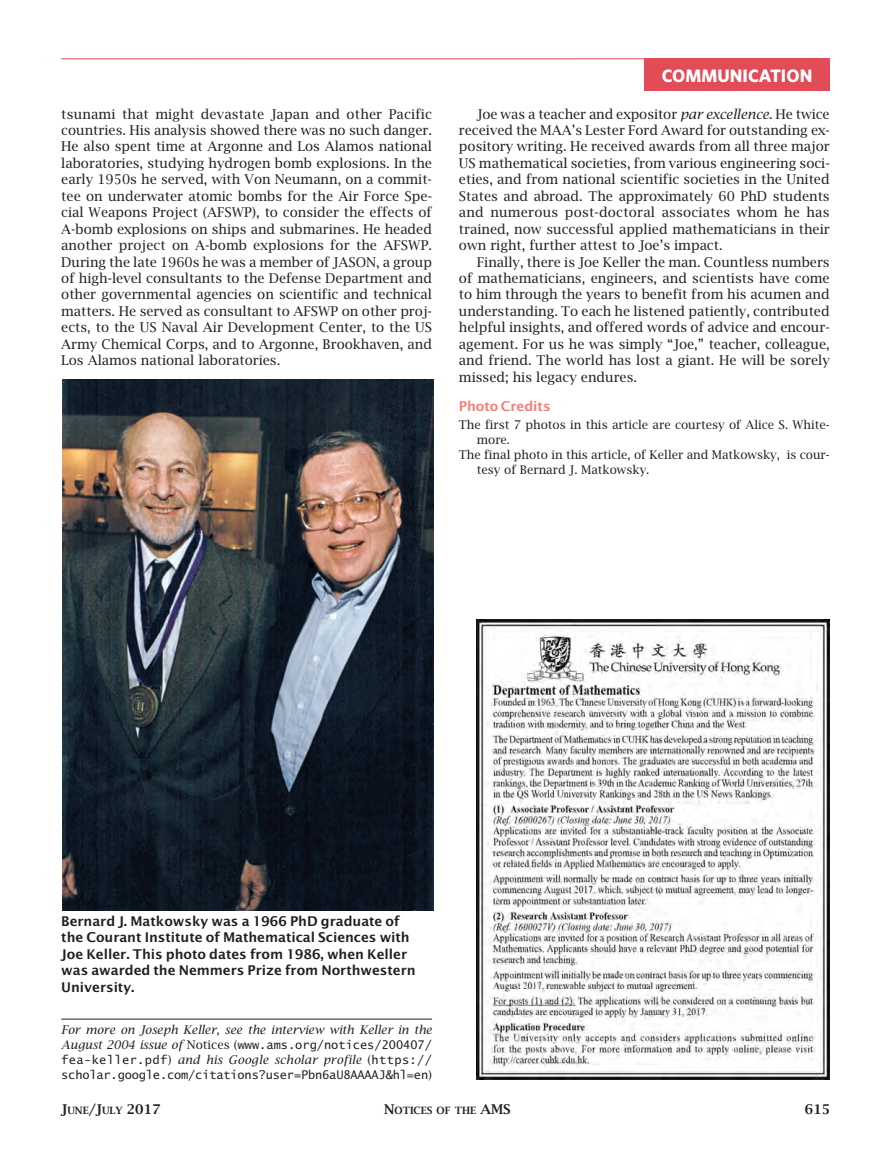
<style>
.page{position:relative;width:891px;height:1161px;background:#fff}
.page>*{position:absolute;margin:0;border:0;box-sizing:border-box;transform-origin:0 0}
.t1{font:700 18px "Whitney";color:#fff}
.t2{font:13.5px/16.5px "Lucida Bright";color:#231f20;text-align:justify}
.t3{font:600 13.5px/16.5px "Lucida Sans";letter-spacing:-.005em;color:#231f20}
.t4{font:600 13.5px "Lucida Sans";letter-spacing:-.005em;color:#f37e77}
.t5{font:600 13.5px "Lucida Bright";color:#231f20}
.t6{font:12px "Lucida Bright";color:#231f20}
.t7{font:12px "Lucida Sans Typewriter";letter-spacing:-.01em;color:#231f20}
.t8{font:italic 12px "Lucida Bright";color:#231f20}
.t9{font:600 10.05px "Lucida Bright Smallcaps";color:#231f20}
.s1{font-style:italic}
.s2{font-family:"Lucida Bright";font-style:italic}
.s3{font-family:"Lucida Bright"}
.s4{font-family:"Lucida Sans Typewriter";font-style:normal}
.s5{font-style:normal}
.s6{font-size:13.5px}
.s7{font-family:"Lucida Bright";font-size:13.5px}
</style>
<div class="page">
<hr style="left:61px;top:58px;width:769px;height:1px;background:#e14c57">
<div style="left:644px;top:58px;width:186px;height:33px;background:#e14c57"></div>
<hr style="left:61px;top:1019px;width:371px;height:1px;background:#231f20">
<img style="left:62px;top:380px;width:372px;height:531px">
<img style="left:477px;top:620px;width:353px;height:459px">
<p class="t2" style="left:61px;top:105px;width:372px">tsunami that might devastate Japan and other Pacific countries. His analysis showed there was no such danger.<br>He also spent time at Argonne and Los Alamos national laboratories, studying hydrogen bomb explosions. In the early 1950s he served, with Von Neumann, on a commit&shy;tee on underwater atomic bombs for the Air Force Spe&shy;cial Weapons Project (AFSWP), to consider the effects of A-bomb explosions on ships and submarines. He headed another project on A-bomb explosions for the AFSWP.<br>During the late 1960s he was a member of JASON, a group of high-level consultants to the Defense Department and other governmental agencies on scientific and technical matters. He served as consultant to AFSWP on other proj&shy;ects, to the US Naval Air Development Center, to the US Army Chemical Corps, and to Argonne, Brookhaven, and Los Alamos national laboratories.</p>
<h1 class="t1" style="left:662px;top:64px;width:152px">COMMUNICATION</h1>
<p class="t2" style="left:459px;top:105px;width:373px;text-indent:18px">Joe was a teacher and expositor <span class="s1">par excellence</span>. He twice received the MAA’s Lester Ford Award for outstanding ex&shy;pository writing. He received awards from all three major US mathematical societies, from various engineering soci&shy;eties, and from national scientific societies in the United States and abroad. The approximately 60 PhD students and numerous post-doctoral associates whom he has trained, now successful applied mathematicians in their own right, further attest to Joe’s impact.</p>
<p class="t2" style="left:459px;top:253px;width:372px;text-indent:18px">Finally, there is Joe Keller the man. Countless numbers of mathematicians, engineers, and scientists have come to him through the years to benefit from his acumen and understanding. To each he listened patiently, contributed helpful insights, and offered words of advice and encour&shy;agement. For us he was simply “Joe,” teacher, colleague, and friend. The world has lost a giant. He will be sorely missed; his legacy endures.</p>
<p class="t4" style="left:459px;top:398px;width:93px">Photo Credits</p>
<p class="t6" style="left:459px;top:418px;width:372px">The first 7 photos in this article are courtesy of Alice S. White-</p>
<p class="t6" style="left:477px;top:433px;width:35px">more.</p>
<p class="t6" style="left:459px;top:448px;width:372px">The final photo in this article, of Keller and Matkowsky, is cour-</p>
<p class="t6" style="left:477px;top:463px;width:174px">tesy of Bernard J. Matkowsky.</p>
<p class="t3" style="left:61px;top:912px;width:356px">Bernard J. Matkowsky was a 1966 PhD graduate of the Courant Institute of Mathematical Sciences with Joe Keller. This photo dates from 1986, when Keller was awarded the Nemmers Prize from Northwestern University.</p>
<p class="t8" style="left:61px;top:1023px;width:372px">For more on Joseph Keller, see the interview with Keller in the</p>
<p class="t7" style="left:61px;top:1038px;width:372px"><span class="s2">August 2004 issue of</span> <span class="s3">Notices (</span>www.ams.org/notices/200407/</p>
<p class="t8" style="left:61px;top:1053px;width:372px"><span class="s4">fea-keller.pdf</span><span class="s5">)</span> and his Google scholar profile <span class="s5">(</span><span class="s4">https://</span></p>
<p class="t7" style="left:61px;top:1068px;width:372px">scholar.google.com/citations?user=Pbn6aU8AAAAJ&amp;hl=en<span class="s3">)</span></p>
<p class="t9" style="left:61px;top:1105px;width:101px"><span class="s6">J</span>UNE<span class="s6">/J</span>ULY <span class="s7">2017</span></p>
<p class="t9" style="left:384px;top:1105px;width:127px"><span class="s6">N</span>OTICES OF THE <span class="s6">AMS</span></p>
<p class="t5" style="left:805px;top:1101px;width:27px">615</p>
</div>
